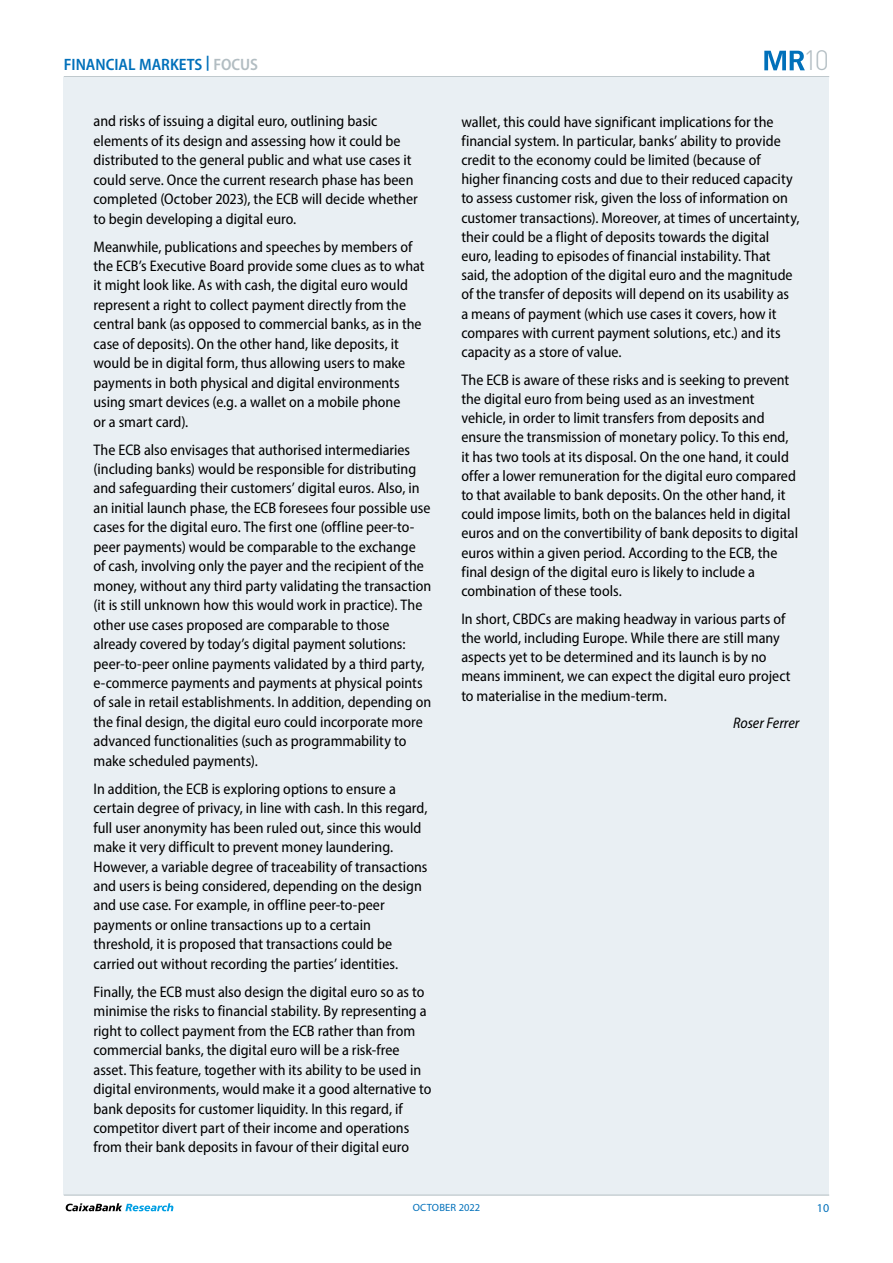
<style>
.page{position:relative;width:893px;height:1263px;background:#fff}
.page>*{position:absolute;margin:0;border:0;box-sizing:border-box;transform-origin:0 0}
.t1{font:300 27.6px "DIN Pro";color:#b2bdc2}
.t2{font:600 semi-condensed 16.5px "Myriad Pro";color:#0070ba}
.t3{font:semi-condensed 15.3px/19.5px "Myriad Pro";color:#000}
.t4{font:italic semi-condensed 15.3px "Myriad Pro";letter-spacing:-.005em;color:#000}
.t5{font:12px "Myriad Pro";color:#0070ba}
.t6{font:10.5px "Myriad Pro";letter-spacing:.02em;color:#0070ba}
.s1{color:#b2bdc2}
</style>
<div class="page">
<hr style="left:64px;top:76px;width:765px;height:1px;background:#b2bdc2">
<div style="left:64px;top:77px;width:765px;height:1118px;background:#e9eff3"></div>
<hr style="left:64px;top:1195px;width:765px;height:1px;background:#b2bdc2">
<svg style="left:66px;top:1203px;width:107px;height:8px"></svg>
<svg style="left:764px;top:51px;width:41px;height:19px"></svg>
<p class="t2" style="left:64px;top:54px;width:196px">FINANCIAL MARKETS <sup>|</sup> <span class="s1">FOCUS</span></p>
<h1 class="t1" style="left:803px;top:39px;width:27px">10</h1>
<p class="t3" style="left:94px;top:111px;width:326px">and risks of issuing a digital euro, outlining basic elements of its design and assessing how it could be distributed to the general public and what use cases it could serve. Once the current research phase has been completed (October 2023), the ECB will decide whether to begin developing a digital euro.</p>
<p class="t3" style="left:94px;top:236px;width:333px">Meanwhile, publications and speeches by members of the ECB’s Executive Board provide some clues as to what it might look like. As with cash, the digital euro would represent a right to collect payment directly from the central bank (as opposed to commercial banks, as in the case of deposits). On the other hand, like deposits, it would be in digital form, thus allowing users to make payments in both physical and digital environments using smart devices (e.g. a wallet on a mobile phone<br>or a smart card).</p>
<p class="t3" style="left:94px;top:439px;width:339px">The ECB also envisages that authorised intermediaries (including banks) would be responsible for distributing and safeguarding their customers’ digital euros. Also, in an initial launch phase, the ECB foresees four possible use cases for the digital euro. The first one (offline peer-to&shy;peer payments) would be comparable to the exchange of cash, involving only the payer and the recipient of the money, without any third party validating the transaction (it is still unknown how this would work in practice). The other use cases proposed are comparable to those already covered by today’s digital payment solutions: peer-to-peer online payments validated by a third party, e-commerce payments and payments at physical points of sale in retail establishments. In addition, depending on the final design, the digital euro could incorporate more advanced functionalities (such as programmability to make scheduled payments).</p>
<p class="t3" style="left:94px;top:779px;width:336px">In addition, the ECB is exploring options to ensure a certain degree of privacy, in line with cash. In this regard, full user anonymity has been ruled out, since this would make it very difficult to prevent money laundering.<br>However, a variable degree of traceability of transactions and users is being considered, depending on the design and use case. For example, in offline peer-to-peer payments or online transactions up to a certain threshold, it is proposed that transactions could be carried out without recording the parties’ identities.</p>
<p class="t3" style="left:94px;top:982px;width:339px">Finally, the ECB must also design the digital euro so as to minimise the risks to financial stability. By representing a right to collect payment from the ECB rather than from commercial banks, the digital euro will be a risk-free asset. This feature, together with its ability to be used in digital environments, would make it a good alternative to bank deposits for customer liquidity. In this regard, if competitor divert part of their income and operations from their bank deposits in favour of their digital euro</p>
<p class="t3" style="left:461px;top:112px;width:340px">wallet, this could have significant implications for the financial system. In particular, banks’ ability to provide credit to the economy could be limited (because of higher financing costs and due to their reduced capacity to assess customer risk, given the loss of information on customer transactions). Moreover, at times of uncertainty, their could be a flight of deposits towards the digital euro, leading to episodes of financial instability. That said, the adoption of the digital euro and the magnitude of the transfer of deposits will depend on its usability as a means of payment (which use cases it covers, how it compares with current payment solutions, etc.) and its capacity as a store of value.</p>
<p class="t3" style="left:461px;top:370px;width:338px">The ECB is aware of these risks and is seeking to prevent the digital euro from being used as an investment vehicle, in order to limit transfers from deposits and ensure the transmission of monetary policy. To this end, it has two tools at its disposal. On the one hand, it could offer a lower remuneration for the digital euro compared to that available to bank deposits. On the other hand, it could impose limits, both on the balances held in digital euros and on the convertibility of bank deposits to digital euros within a given period. According to the ECB, the final design of the digital euro is likely to include a combination of these tools.</p>
<p class="t3" style="left:461px;top:609px;width:331px">In short, CBDCs are making headway in various parts of the world, including Europe. While there are still many aspects yet to be determined and its launch is by no means imminent, we can expect the digital euro project to materialise in the medium-term.</p>
<p class="t4" style="left:733px;top:715px;width:68px">Roser Ferrer</p>
<p class="t6" style="left:413px;top:1201px;width:69px">OCTOBER 2022</p>
<p class="t5" style="left:817px;top:1201px;width:14px">10</p>
</div>
